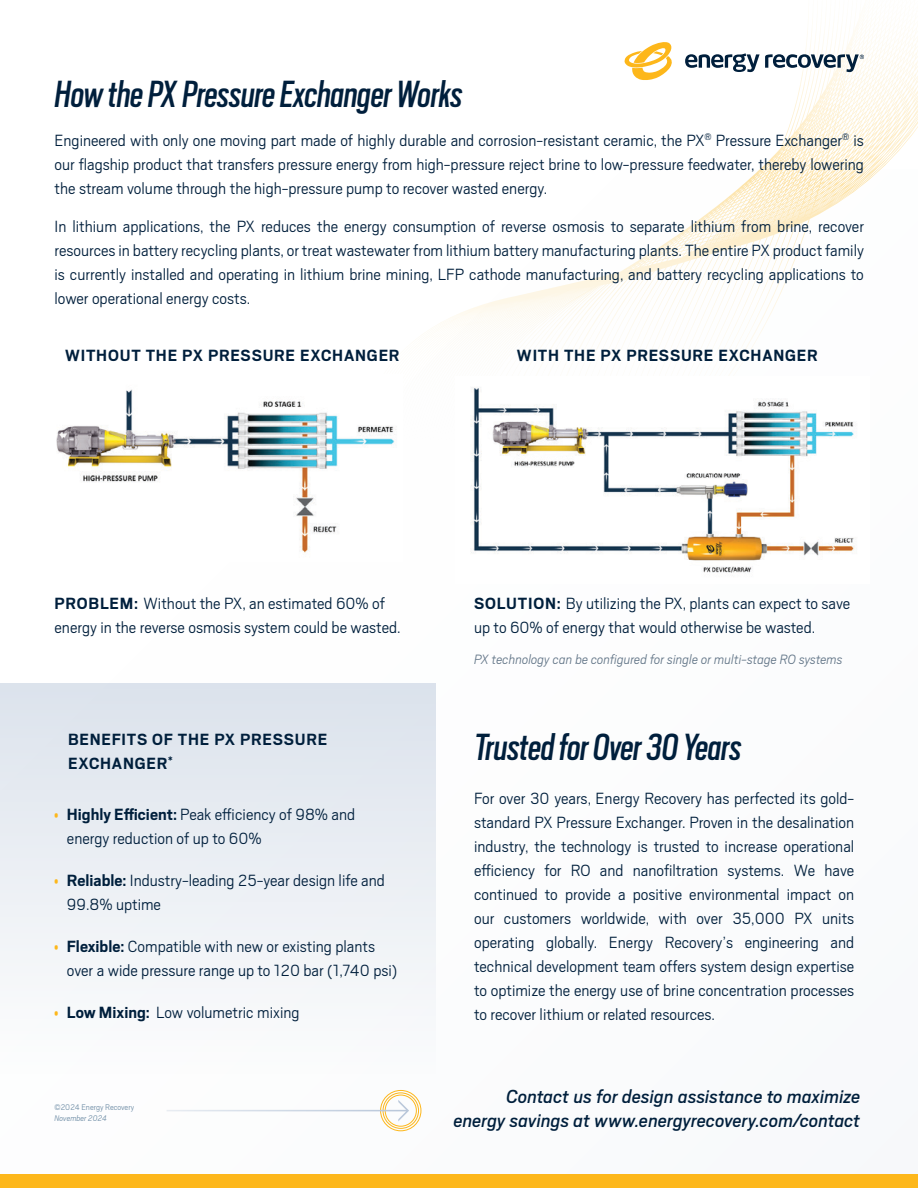
<style>
.page{position:relative;width:918px;height:1188px;background:#fff}
.page>*{position:absolute;margin:0;border:0;box-sizing:border-box;transform-origin:0 0}
.t1{font:italic 42px "Scout Cond";color:#001f3c}
.t2{font:italic 21px/23.2px "Scout";letter-spacing:.005em;color:#001f3c;text-align:right}
.t3{font:300 18px/24px "Scout";color:#001f3c}
.t4{font:700 18px/24px "Scout";letter-spacing:.04em;color:#001f3c}
.t5{font:italic 300 15px "Scout";color:#001f3c}
.t6{font:300 9px "Scout";color:#6c8ba4}
.t7{font:italic 300 9px "Scout";color:#6c8ba4}
.s1{font-weight:700}
.s2{font-size:13.5px;color:#fdb71b}
</style>
<div class="page">
<div style="left:0;top:684px;width:435px;height:391px;background:linear-gradient(to bottom,#dbe2ec,#fcfcfd)"></div>
<div style="left:0;top:1174px;width:918px;height:14px;background:#fdb71b"></div>
<svg style="left:451px;top:27px;width:467px;height:326px"></svg>
<img style="left:473px;top:388px;width:382px;height:185px">
<img style="left:56px;top:389px;width:339px;height:164px">
<svg style="left:625px;top:42px;width:48px;height:38px"></svg>
<svg style="left:685px;top:53px;width:179px;height:19px"></svg>
<div style="left:385px;top:1095px;width:32px;height:31px;border:1px solid #fdb71b;border-radius:50%"></div>
<div style="left:383px;top:1093px;width:36px;height:36px;border:1px solid #fdb71b;border-radius:50%"></div>
<div style="left:380px;top:1090px;width:41px;height:41px;border:1px solid #fdb71b;border-radius:50%"></div>
<svg style="left:167px;top:1100px;width:242px;height:21px"></svg>
<h1 class="t1" style="left:55px;top:69px;width:409px">How the PXPressure Exchanger Works</h1>
<p class="t3" style="left:55px;top:129px;width:811px;text-align:justify">Engineered with only one moving part made of highly durable and corrosion-resistant ceramic, the PX<sup>®</sup> Pressure Exchanger<sup>®</sup> is our flagship product that transfers pressure energy from high-pressure reject brine to low-pressure feedwater, thereby lowering the stream volume through the high-pressure pump to recover wasted energy.</p>
<p class="t3" style="left:55px;top:214px;width:811px;text-align:justify">In lithium applications, the PX reduces the energy consumption of reverse osmosis to separate lithium from brine, recover resources in battery recycling plants, or treat wastewater from lithium battery manufacturing plants. The entire PX product family is currently installed and operating in lithium brine mining, LFP cathode manufacturing, and battery recycling applications to lower operational energy costs.</p>
<p class="t4" style="left:65px;top:344px;width:336px">WITHOUT THE PX PRESSURE EXCHANGER</p>
<p class="t4" style="left:517px;top:344px;width:303px">WITH THE PX PRESSURE EXCHANGER</p>
<p class="t3" style="left:55px;top:591px;width:348px"><span class="s1">PROBLEM:</span> Without the PX, an estimated 60% of energy in the reverse osmosis system could be wasted.</p>
<p class="t3" style="left:474px;top:591px;width:378px"><span class="s1">SOLUTION:</span> By utilizing the PX, plants can expect to save up to 60% of energy that would otherwise be wasted.</p>
<p class="t5" style="left:474px;top:651px;width:370px">PX technology can be configured for single or multi-stage RO systems</p>
<p class="t4" style="left:68px;top:728px;width:261px">BENEFITS OF THE PX PRESSURE<br>EXCHANGER<sup>*</sup></p>
<p class="t3" style="left:67px;top:802px;width:290px;text-indent:-14px"><span class="s2">•</span> <span class="s1">Highly Efficient:</span> Peak efficiency of 98% and energy reduction of up to 60%</p>
<p class="t3" style="left:67px;top:868px;width:319px;text-indent:-14px"><span class="s2">•</span> <span class="s1">Reliable:</span> Industry-leading 25-year design life and<br>99.8% uptime</p>
<p class="t3" style="left:67px;top:934px;width:332px;text-indent:-14px"><span class="s2">•</span> <span class="s1">Flexible:</span> Compatible with new or existing plants over a wide pressure range up to 120 bar (1,740 psi)</p>
<p class="t3" style="left:53px;top:1000px;width:248px"><span class="s2">•</span> <span class="s1">Low Mixing:</span> Low volumetric mixing</p>
<p class="t6" style="left:55px;top:1103px;width:81px">©2024 Energy Recovery</p>
<p class="t7" style="left:55px;top:1113px;width:54px">November 2024</p>
<h1 class="t1" style="left:474px;top:722px;width:269px">Trusted for Over 30 Years</h1>
<p class="t3" style="left:474px;top:786px;width:382px;text-align:justify">For over 30 years, Energy Recovery has perfected its gold&shy;standard PX Pressure Exchanger. Proven in the desalination industry, the technology is trusted to increase operational efficiency for RO and nanofiltration systems. We have continued to provide a positive environmental impact on our customers worldwide, with over 35,000 PX units operating globally. Energy Recovery’s engineering and technical development team offers system design expertise to optimize the energy use of brine concentration processes to recover lithium or related resources.</p>
<p class="t2" style="left:454px;top:1085px;width:408px">Contact us for design assistance to maximize energy savings at www.energyrecovery.com/contact</p>
</div>
